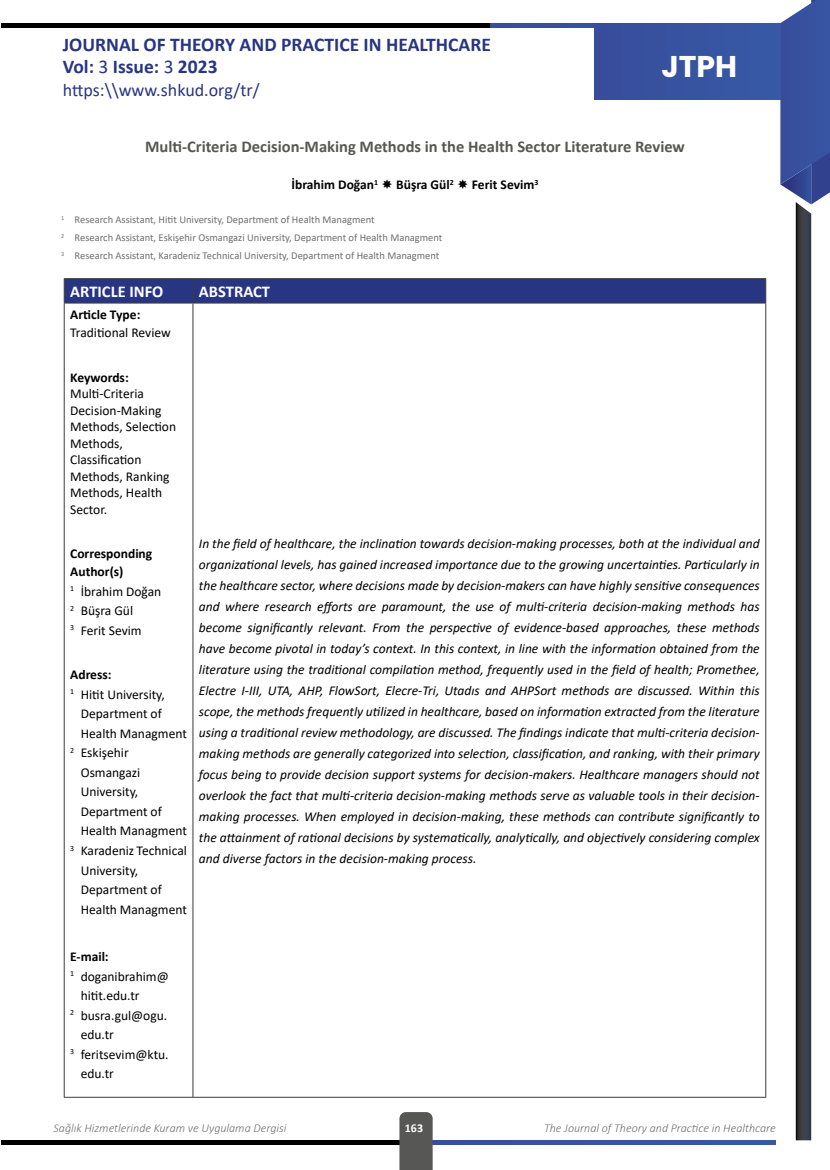
<style>
.page{position:relative;width:830px;height:1170px;background:#fff}
.page>*{position:absolute;margin:0;border:0;box-sizing:border-box;transform-origin:0 0}
.t1{font:700 30px "Poppins";color:#fff}
.t2{font:700 19.5px/22.5px "Calibri";color:#283583}
.t3{font:18px "Calibri";color:#283583}
.t4{font:700 16.5px "Calibri";color:#575756}
.t5{font:700 16.5px "Calibri";color:#fff}
.t6{font:italic 13.5px/21px "Calibri";color:#000;text-align:justify}
.t7{font:13.5px/16.5px "Calibri";color:#000}
.t8{font:700 13.5px/18px "Calibri";color:#000}
.t9{font:italic 300 12px "Calibri";color:#706f6f}
.t10{font:700 12px "Calibri";color:#fff}
.t11{font:10.5px/18px "Calibri";color:#706f6f}
.s1{font-weight:400}
</style>
<div class="page">
<hr style="left:1px;top:1140px;width:415px;height:4px;background:#000">
<hr style="left:412px;top:1140px;width:362px;height:4px;background:#3753a1">
<hr style="left:1px;top:23px;width:489px;height:4px;background:#000">
<hr style="left:490px;top:23px;width:290px;height:4px;background:#374f9d">
<div style="left:594px;top:23px;width:186px;height:76px;background:#3753a1"></div>
<svg style="left:780px;top:0;width:49px;height:1140px"></svg>
<div style="left:399px;top:1112px;width:33px;height:57px;background:#575756"></div>
<hr style="left:64px;top:278px;width:129px;height:1px;background:#3c3c3b">
<hr style="left:193px;top:278px;width:572px;height:1px;background:#3c3c3b">
<svg style="left:64px;top:279px;width:702px;height:24px;background:#283580"></svg>
<hr style="left:64px;top:303px;width:129px;height:1px;background:#3c3c3b">
<hr style="left:64px;top:303px;width:1px;height:793px;background:#3c3c3b">
<hr style="left:193px;top:303px;width:572px;height:1px;background:#3c3c3b">
<hr style="left:192px;top:303px;width:1px;height:793px;background:#3c3c3b">
<hr style="left:765px;top:303px;width:1px;height:793px;background:#3c3c3b">
<hr style="left:64px;top:1096px;width:129px;height:1px;background:#3c3c3b">
<hr style="left:193px;top:1096px;width:572px;height:1px;background:#3c3c3b">
<h2 class="t2" style="left:63px;top:33px;width:429px">JOURNAL OF THEORY AND PRACTICE IN HEALTHCARE<br>Vol: <span class="s1">3</span> Issue: <span class="s1">3</span> 2023</h2>
<h3 class="t3" style="left:63px;top:77px;width:198px">https:\\www.shkud.org/tr/</h3>
<h1 class="t1" style="left:661px;top:49px;width:77px">JTPH</h1>
<p class="t4" style="left:145px;top:135px;width:541px">Multi-Criteria Decision-Making Methods in the Health Sector Literature Review</p>
<p class="t8" style="left:291px;top:176px;width:88px">İbrahim Doğan<sup>1</sup></p>
<p class="t8" style="left:396px;top:176px;width:59px">Büşra Gül<sup>2</sup></p>
<p class="t8" style="left:471px;top:176px;width:68px">Ferit Sevim<sup>3</sup></p>
<p class="t11" style="left:61px;top:211px;width:383px"><sup>1</sup> Research Assistant, Hitit University, Department of Health Managment<br><sup>2</sup> Research Assistant, Eskişehir Osmangazi University, Department of Health Managment<br><sup>3</sup> Research Assistant, Karadeniz Technical University, Department of Health Managment</p>
<p class="t5" style="left:70px;top:280px;width:95px">ARTICLE INFO</p>
<p class="t5" style="left:199px;top:280px;width:73px">ABSTRACT</p>
<p class="t8" style="left:70px;top:305px;width:72px">Article Type:</p>
<p class="t7" style="left:70px;top:324px;width:102px">Traditional Review</p>
<p class="t8" style="left:70px;top:368px;width:60px">Keywords:</p>
<p class="t7" style="left:70px;top:385px;width:107px">Multi-Criteria<br>Decision-Making<br>Methods, Selection<br>Methods,<br>Classification<br>Methods, Ranking<br>Methods, Health<br>Sector.</p>
<p class="t8" style="left:70px;top:544px;width:84px">Corresponding<br>Author(s)</p>
<p class="t7" style="left:70px;top:581px;width:92px;line-height:19.5px"><sup>1</sup> İbrahim Doğan<br><sup>2</sup> Büşra Gül<br><sup>3</sup> Ferit Sevim</p>
<p class="t8" style="left:70px;top:665px;width:43px">Adress:</p>
<p class="t7" style="left:70px;top:685px;width:96px"><sup>1</sup> Hitit University,</p>
<p class="t7" style="left:81px;top:705px;width:83px">Department of</p>
<p class="t7" style="left:81px;top:724px;width:108px">Health Managment</p>
<p class="t7" style="left:70px;top:744px;width:60px"><sup>2</sup> Eskişehir</p>
<p class="t7" style="left:81px;top:763px;width:61px">Osmangazi</p>
<p class="t7" style="left:81px;top:783px;width:59px">University,</p>
<p class="t7" style="left:81px;top:802px;width:83px">Department of</p>
<p class="t7" style="left:81px;top:822px;width:108px">Health Managment</p>
<p class="t7" style="left:70px;top:841px;width:118px"><sup>3</sup> Karadeniz Technical</p>
<p class="t7" style="left:81px;top:861px;width:59px">University,</p>
<p class="t7" style="left:81px;top:880px;width:83px">Department of</p>
<p class="t7" style="left:81px;top:900px;width:108px">Health Managment</p>
<p class="t8" style="left:70px;top:947px;width:40px">E-mail:</p>
<p class="t7" style="left:70px;top:967px;width:100px"><sup>1</sup> doganibrahim@</p>
<p class="t7" style="left:81px;top:986px;width:60px">hitit.edu.tr</p>
<p class="t7" style="left:70px;top:1006px;width:98px"><sup>2</sup> busra.gul@ogu.</p>
<p class="t7" style="left:81px;top:1025px;width:35px">edu.tr</p>
<p class="t7" style="left:70px;top:1045px;width:100px"><sup>3</sup> feritsevim@ktu.</p>
<p class="t7" style="left:81px;top:1064px;width:35px">edu.tr</p>
<p class="t6" style="left:199px;top:532px;width:562px">In the field of healthcare, the inclination towards decision-making processes, both at the individual and organizational levels, has gained increased importance due to the growing uncertainties. Particularly in the healthcare sector, where decisions made by decision-makers can have highly sensitive consequences and where research efforts are paramount, the use of multi-criteria decision-making methods has become significantly relevant. From the perspective of evidence-based approaches, these methods have become pivotal in today’s context. In this context, in line with the information obtained from the literature using the traditional compilation method, frequently used in the field of health; Promethee, Electre I-III, UTA, AHP, FlowSort, Elecre-Tri, Utadıs and AHPSort methods are discussed. Within this scope, the methods frequently utilized in healthcare, based on information extracted from the literature using a traditional review methodology, are discussed. The findings indicate that multi-criteria decision&shy;making methods are generally categorized into selection, classification, and ranking, with their primary focus being to provide decision support systems for decision-makers. Healthcare managers should not overlook the fact that multi-criteria decision-making methods serve as valuable tools in their decision&shy;making processes. When employed in decision-making, these methods can contribute significantly to the attainment of rational decisions by systematically, analytically, and objectively considering complex and diverse factors in the decision-making process.</p>
<p class="t9" style="left:54px;top:1120px;width:234px">Sağlık Hizmetlerinde Kuram ve Uygulama Dergisi</p>
<p class="t10" style="left:404px;top:1119px;width:20px">163</p>
<p class="t9" style="left:543px;top:1120px;width:233px">The Journal of Theory and Practice in Healthcare</p>
</div>
